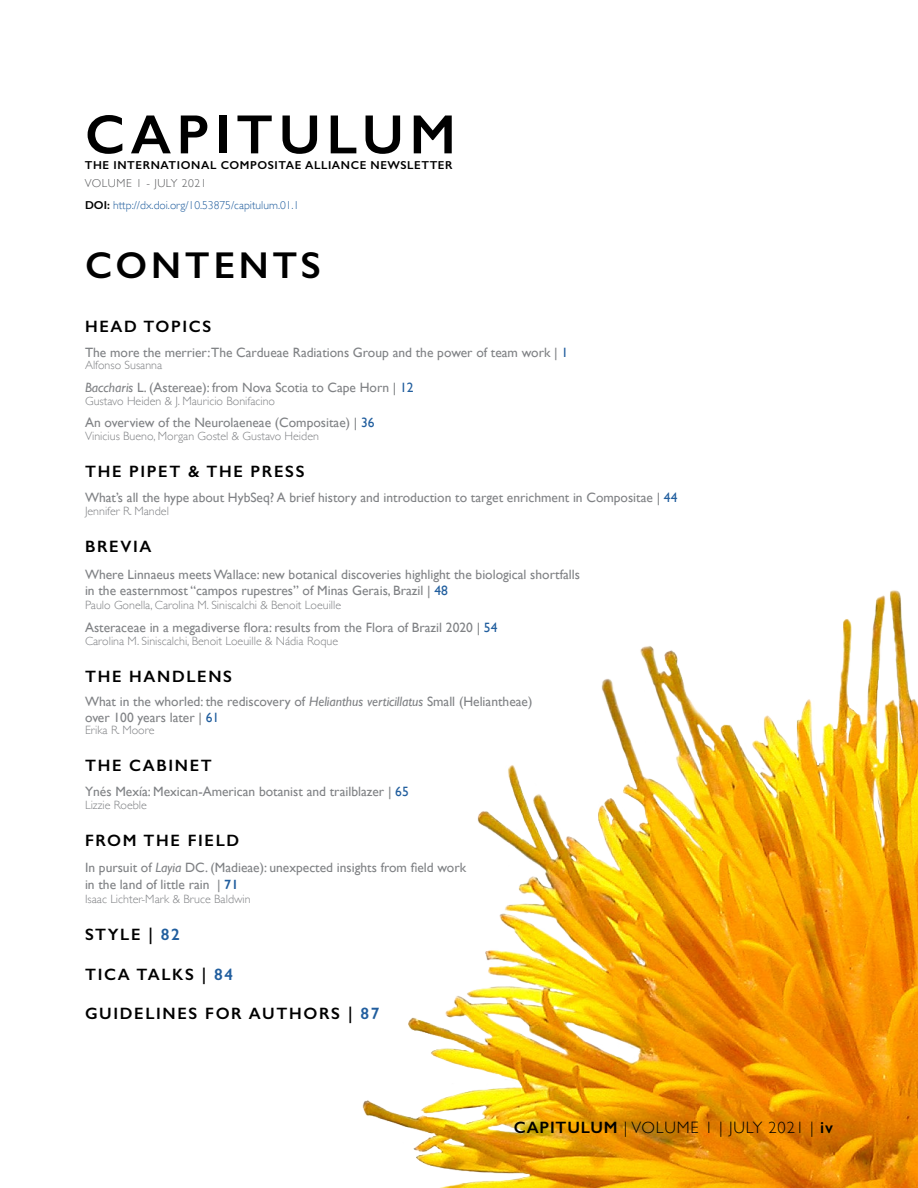
<style>
.page{position:relative;width:918px;height:1188px;background:#fff}
.page>*{position:absolute;margin:0;border:0;box-sizing:border-box;transform-origin:0 0}
.t1{font:600 55.5px "Gill Sans";letter-spacing:.1em;color:#000}
.t2{font:600 37.5px "Gill Sans";letter-spacing:.1em;color:#000}
.t3{font:600 16.5px "Gill Sans";letter-spacing:.1em;color:#000}
.t4{font:300 16.5px "Gill Sans";letter-spacing:.05em;color:#000}
.t5{font:13.5px/16.2px "Gill Sans";color:#808285}
.t6{font:300 12px "Gill Sans";color:#808285}
.t7{font:300 11.55px "Gill Sans";color:#215e9e}
.t8{font:600 11.55px "Gill Sans";letter-spacing:.05em;color:#000}
.t9{font:300 11.55px "Gill Sans";letter-spacing:.05em;color:#58595b}
.s1{font-weight:600;color:#000}
.s2{color:#215e9e}
.s3{font-style:italic}
.s4{font-weight:600;color:#215e9e}
.s5{font-weight:600}
</style>
<div class="page">
<img style="left:362px;top:590px;width:556px;height:598px">
<h1 class="t1" style="left:85px;top:101px;width:372px">CAPITULUM</h1>
<p class="t8" style="left:85px;top:158px;width:369px">THE INTERNATIONAL COMPOSITAE ALLIANCE NEWSLETTER</p>
<p class="t9" style="left:85px;top:174px;width:123px">VOLUME 1 - JULY 2021</p>
<p class="t7" style="left:85px;top:196px;width:216px"><span class="s1">DOI:</span> http://dx.doi.org/10.53875/capitulum.01.1</p>
<h2 class="t2" style="left:85px;top:243px;width:237px">CONTENTS</h2>
<p class="t3" style="left:85px;top:316px;width:128px">HEAD TOPICS</p>
<p class="t5" style="left:85px;top:344px;width:485px">The more the merrier:The Cardueae Radiations Group and the power of team work | <span class="s2">1</span></p>
<p class="t6" style="left:85px;top:356px;width:79px">Alfonso Susanna</p>
<p class="t5" style="left:85px;top:379px;width:330px"><span class="s3">Baccharis</span> L. (Astereae): from Nova Scotia to Cape Horn | <span class="s2">12</span></p>
<p class="t5" style="left:85px;top:415px;width:291px">An overview of the Neurolaeneae (Compositae) | <span class="s2">36</span></p>
<p class="t6" style="left:85px;top:391px;width:192px">Gustavo Heiden &amp; J. Mauricio Bonifacino</p>
<p class="t6" style="left:85px;top:427px;width:235px">Vinicius Bueno, Morgan Gostel &amp; Gustavo Heiden</p>
<p class="t3" style="left:85px;top:462px;width:221px">THE PIPET &amp; THE PRESS</p>
<p class="t5" style="left:85px;top:489px;width:594px">What’s all the hype about HybSeq? A brief history and introduction to target enrichment in Compositae | <span class="s2">44</span></p>
<p class="t6" style="left:85px;top:502px;width:85px">Jennifer R. Mandel</p>
<p class="t3" style="left:85px;top:536px;width:68px">BREVIA</p>
<p class="t5" style="left:85px;top:566px;width:497px">Where Linnaeus meets Wallace: new botanical discoveries highlight the biological shortfalls in the easternmost “campos rupestres” of Minas Gerais, Brazil | <span class="s2">48</span></p>
<p class="t6" style="left:85px;top:596px;width:258px">Paulo Gonella, Carolina M. Siniscalchi &amp; Benoit Loeuille</p>
<p class="t5" style="left:85px;top:619px;width:414px">Asteraceae in a megadiverse flora: results from the Flora of Brazil 2020 | <span class="s2">54</span></p>
<p class="t6" style="left:85px;top:631px;width:255px">Carolina M. Siniscalchi, Benoit Loeuille &amp; Nádia Roque</p>
<p class="t3" style="left:85px;top:666px;width:148px">THE HANDLENS</p>
<p class="t5" style="left:85px;top:693px;width:449px">What in the whorled: the rediscovery of <span class="s3">Helianthus verticillatus</span> Small (Heliantheae) over 100 years later | <span class="s2">61</span></p>
<p class="t6" style="left:85px;top:721px;width:71px">Erika R. Moore</p>
<p class="t3" style="left:85px;top:756px;width:128px">THE CABINET</p>
<p class="t5" style="left:85px;top:783px;width:325px">Ynés Mexía: Mexican-American botanist and trailblazer | <span class="s2">65</span></p>
<p class="t6" style="left:85px;top:796px;width:63px">Lizzie Roeble</p>
<p class="t3" style="left:85px;top:830px;width:156px">FROM THE FIELD</p>
<p class="t5" style="left:85px;top:860px;width:383px">In pursuit of <span class="s3">Layia</span> DC. (Madieae): unexpected insights from field work in the land of little rain | <span class="s4">71</span></p>
<p class="t6" style="left:85px;top:890px;width:167px">Isaac Lichter-Mark &amp; Bruce Baldwin</p>
<p class="t3" style="left:85px;top:925px;width:96px">STYLE | <span class="s2">82</span></p>
<p class="t3" style="left:85px;top:964px;width:150px">TICA TALKS | <span class="s2">84</span></p>
<p class="t3" style="left:85px;top:1003px;width:296px">GUIDELINES FOR AUTHORS | <span class="s2">87</span></p>
<p class="t4" style="left:514px;top:1115px;width:320px"><span class="s5">CAPITULUM</span> | VOLUME 1 | JULY 2021 | <span class="s5">iv</span></p>
</div>
